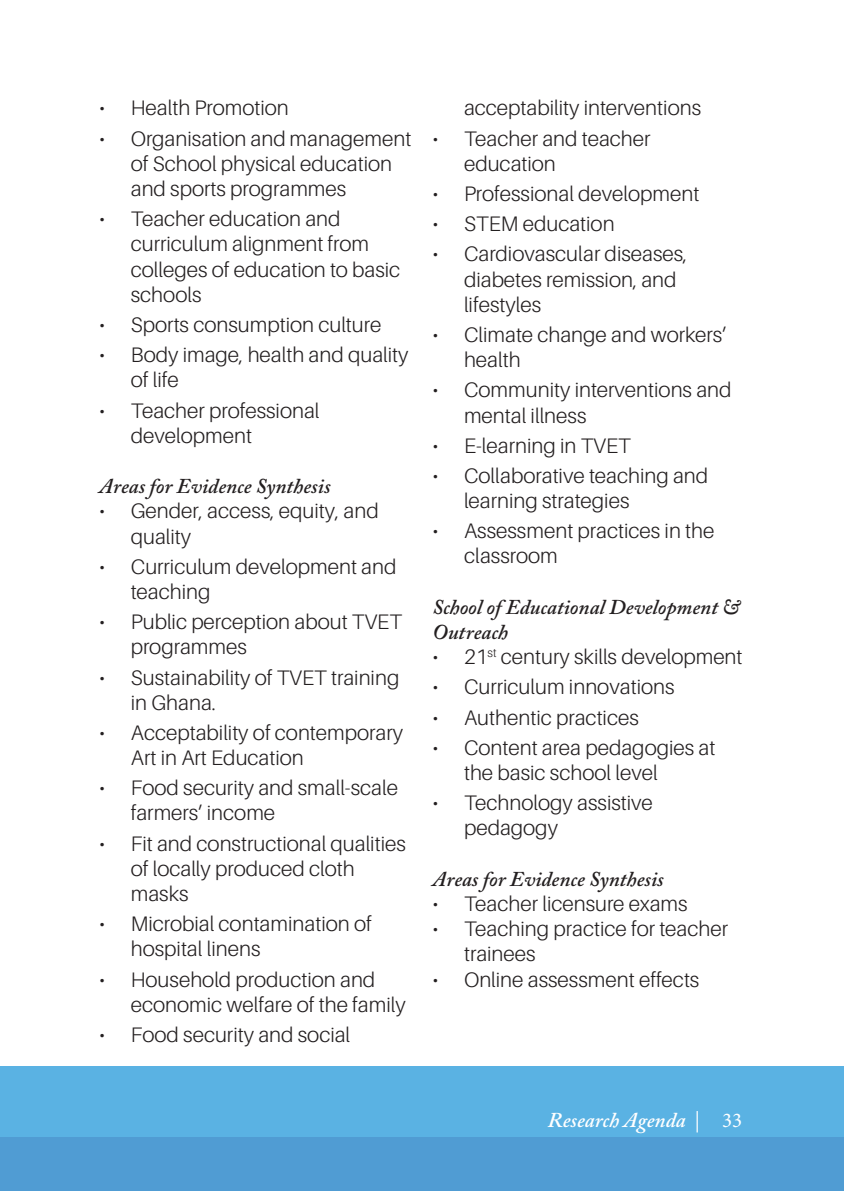
<style>
.page{position:relative;width:844px;height:1191px;background:#fff}
.page>*{position:absolute;margin:0;border:0;box-sizing:border-box;transform-origin:0 0}
.t1{font:300 21px/25.2px "Aileron";color:#231f20}
.t2{font:italic 600 21px/25.2px "Adobe Caslon Pro";color:#231f20}
.t3{font:italic 600 21px "Adobe Caslon Pro";color:#fff}
.s1{font-family:"Minion Pro";font-weight:400;font-style:normal}
</style>
<div class="page">
<div style="left:1px;top:1067px;width:842px;height:124px;background:#5ab2e3"></div>
<hr style="left:0;top:1067px;width:1px;height:124px;background:#5ab2e3">
<div style="left:0;top:1137px;width:843px;height:54px;background:#509cd3"></div>
<p class="t1" style="left:99px;top:96px;width:191px">• Health Promotion</p>
<p class="t1" style="left:131px;top:126px;width:282px;text-indent:-32px">• Organisation and management of School physical education and sports programmes</p>
<p class="t1" style="left:131px;top:206px;width:271px;text-indent:-32px">• Teacher education and curriculum alignment from colleges of education to basic schools</p>
<p class="t1" style="left:99px;top:312px;width:283px">• Sports consumption culture</p>
<p class="t1" style="left:131px;top:342px;width:279px;text-indent:-32px">• Body image, health and quality of life</p>
<p class="t1" style="left:131px;top:398px;width:190px;text-indent:-32px">• Teacher professional development</p>
<p class="t2" style="left:99px;top:473px;width:233px">Areas for Evidence Synthesis</p>
<p class="t1" style="left:131px;top:499px;width:249px;text-indent:-32px">• Gender, access, equity, and quality</p>
<p class="t1" style="left:131px;top:554px;width:267px;text-indent:-32px">• Curriculum development and teaching</p>
<p class="t1" style="left:131px;top:609px;width:273px;text-indent:-32px">• Public perception about TVET programmes</p>
<p class="t1" style="left:131px;top:665px;width:270px;text-indent:-32px">• Sustainability of TVET training in Ghana.</p>
<p class="t1" style="left:131px;top:720px;width:274px;text-indent:-32px">• Acceptability of contemporary<br>Art in Art Education</p>
<p class="t1" style="left:131px;top:775px;width:268px;text-indent:-32px">• Food security and small-scale farmers’ income</p>
<p class="t1" style="left:131px;top:831px;width:276px;text-indent:-32px">• Fit and constructional qualities of locally produced cloth masks</p>
<p class="t1" style="left:131px;top:911px;width:242px;text-indent:-32px">• Microbial contamination of hospital linens</p>
<p class="t1" style="left:131px;top:967px;width:276px;text-indent:-32px">• Household production and economic welfare of the family</p>
<p class="t1" style="left:99px;top:1022px;width:252px">• Food security and social</p>
<p class="t1" style="left:464px;top:96px;width:238px">acceptability interventions</p>
<p class="t1" style="left:464px;top:126px;width:188px;text-indent:-32px">• Teacher and teacher education</p>
<p class="t1" style="left:432px;top:181px;width:268px">• Professional development</p>
<p class="t1" style="left:432px;top:211px;width:184px">• STEM education</p>
<p class="t1" style="left:464px;top:242px;width:225px;text-indent:-32px">• Cardiovascular diseases, diabetes remission, and lifestyles</p>
<p class="t1" style="left:464px;top:322px;width:264px;text-indent:-32px">• Climate change and workers’ health</p>
<p class="t1" style="left:464px;top:377px;width:269px;text-indent:-32px">• Community interventions and mental illness</p>
<p class="t1" style="left:432px;top:433px;width:200px">• E-learning in TVET</p>
<p class="t1" style="left:464px;top:463px;width:245px;text-indent:-32px">• Collaborative teaching and learning strategies</p>
<p class="t1" style="left:464px;top:518px;width:252px;text-indent:-32px">• Assessment practices in the classroom</p>
<p class="t2" style="left:432px;top:594px;width:309px">School of Educational Development &amp;<br>Outreach</p>
<p class="t1" style="left:432px;top:644px;width:311px">• 21<sup>st</sup> century skills development</p>
<p class="t1" style="left:432px;top:675px;width:243px">• Curriculum innovations</p>
<p class="t1" style="left:432px;top:705px;width:208px">• Authentic practices</p>
<p class="t1" style="left:464px;top:735px;width:253px;text-indent:-32px">• Content area pedagogies at the basic school level</p>
<p class="t1" style="left:464px;top:790px;width:190px;text-indent:-32px">• Technology assistive pedagogy</p>
<p class="t2" style="left:432px;top:866px;width:233px">Areas for Evidence Synthesis</p>
<p class="t1" style="left:432px;top:891px;width:256px">• Teacher licensure exams</p>
<p class="t1" style="left:464px;top:916px;width:265px;text-indent:-32px">• Teaching practice for teacher trainees</p>
<p class="t1" style="left:432px;top:967px;width:268px">• Online assessment effects</p>
<p class="t3" style="left:547px;top:1107px;width:196px">Research Agenda | <span class="s1">33</span></p>
</div>
